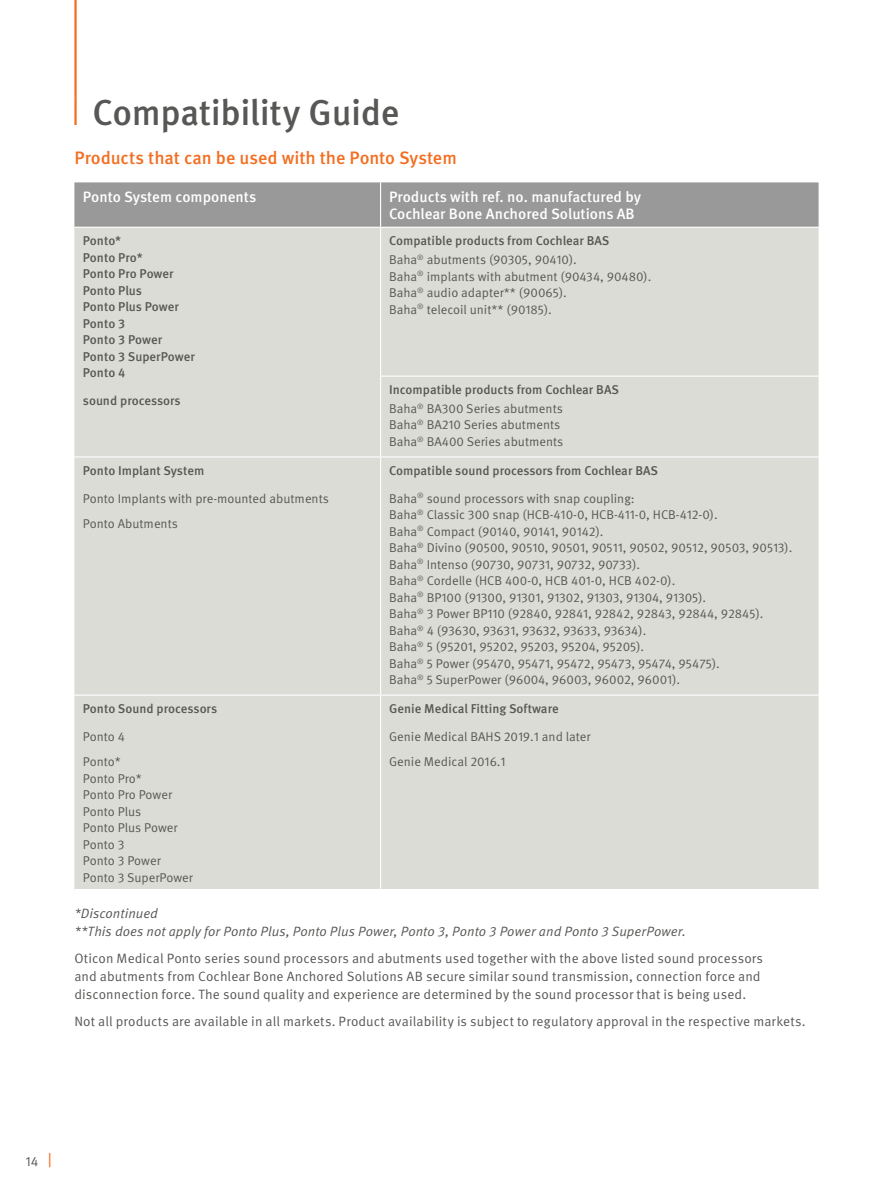
<style>
.page{position:relative;width:893px;height:1191px;background:#fff}
.page>*{position:absolute;margin:0;border:0;box-sizing:border-box;transform-origin:0 0}
.t1{font:500 36px "Meta Pro OM";letter-spacing:-.01em;color:#575855}
.t2{font:500 18px "Meta Pro OM";letter-spacing:-.005em;color:#f36e21}
.t3{font:500 15px/16.5px "Meta Pro OM";color:#fff}
.t4{font:13.5px/18px "Meta Pro OM";letter-spacing:.005em;color:#575855}
.t5{font:italic 13.5px/18px "Meta Pro OM";letter-spacing:.005em;color:#575855}
.t6{font:12.75px/16.5px "Meta Pro OM";color:#575855}
.t7{font:500 12.75px/16.5px "Meta Pro OM";color:#575855}
.s1{font-weight:400}
</style>
<div class="page">
<div style="left:74px;top:182px;width:745px;height:45px;background:#989998"></div>
<div style="left:74px;top:228px;width:745px;height:661px;background:#dcdcd7"></div>
<hr style="left:380px;top:182px;width:1px;height:45px;background:#fff">
<hr style="left:380px;top:228px;width:1px;height:147px;background:#fff">
<hr style="left:380px;top:375px;width:439px;height:2px;background:#fff">
<hr style="left:380px;top:377px;width:1px;height:79px;background:#fff">
<hr style="left:74px;top:456px;width:307px;height:1px;background:#fff">
<hr style="left:381px;top:456px;width:438px;height:1px;background:#fff">
<hr style="left:380px;top:457px;width:1px;height:237px;background:#fff">
<hr style="left:74px;top:694px;width:307px;height:1px;background:#fff">
<hr style="left:381px;top:694px;width:438px;height:1px;background:#fff">
<hr style="left:380px;top:695px;width:1px;height:194px;background:#fff">
<hr style="left:74px;top:0;width:3px;height:98px;background:#f36e21">
<hr style="left:74px;top:98px;width:3px;height:27px;background:#f36e21">
<h1 class="t1" style="left:93px;top:90px;width:308px">Compatibility Guide</h1>
<h2 class="t2" style="left:74px;top:147px;width:384px">Products that can be used with the Ponto System</h2>
<p class="t3" style="left:83px;top:189px;width:175px">Ponto System components</p>
<p class="t3" style="left:389px;top:189px;width:254px">Products with ref. no. manufactured by<br>Cochlear Bone Anchored Solutions AB</p>
<p class="t7" style="left:83px;top:233px;width:113px">Ponto*<br>Ponto Pro*<br>Ponto Pro Power<br>Ponto Plus<br>Ponto Plus Power<br>Ponto 3<br>Ponto 3 Power<br>Ponto 3 SuperPower<br>Ponto 4</p>
<p class="t7" style="left:83px;top:392px;width:99px">sound processors</p>
<p class="t7" style="left:389px;top:232px;width:222px;line-height:18.6px">Compatible products from Cochlear BAS<br><span class="s1">Baha</span><sup>®</sup> <span class="s1">abutments (90305, 90410).</span></p>
<p class="t6" style="left:389px;top:268px;width:264px">Baha<sup>®</sup> implants with abutment (90434, 90480).<br>Baha<sup>®</sup> audio adapter** (90065).<br>Baha<sup>®</sup> telecoil unit** (90185).</p>
<p class="t7" style="left:389px;top:381px;width:232px;line-height:18.6px">Incompatible products from Cochlear BAS<br><span class="s1">Baha</span><sup>®</sup> <span class="s1">BA300 Series abutments</span></p>
<p class="t6" style="left:389px;top:417px;width:176px">Baha<sup>®</sup> BA210 Series abutments<br>Baha<sup>®</sup> BA400 Series abutments</p>
<p class="t7" style="left:83px;top:462px;width:123px">Ponto Implant System</p>
<p class="t6" style="left:83px;top:486px;width:248px;line-height:25.5px">Ponto Implants with pre-mounted abutments<br>Ponto Abutments</p>
<p class="t7" style="left:83px;top:700px;width:136px">Ponto Sound processors</p>
<p class="t6" style="left:83px;top:724px;width:44px;line-height:25.5px">Ponto 4<br>Ponto*</p>
<p class="t6" style="left:83px;top:770px;width:112px">Ponto Pro*<br>Ponto Pro Power<br>Ponto Plus<br>Ponto Plus Power<br>Ponto 3<br>Ponto 3 Power<br>Ponto 3 SuperPower</p>
<p class="t7" style="left:389px;top:457px;width:271px;line-height:27.6px">Compatible sound processors from Cochlear BAS<br><span class="s1">Baha</span><sup>®</sup> <span class="s1">sound processors with snap coupling:</span></p>
<p class="t6" style="left:389px;top:507px;width:405px">Baha<sup>®</sup> Classic 300 snap (HCB-410-0, HCB-411-0, HCB-412-0).<br>Baha<sup>®</sup> Compact (90140, 90141, 90142).<br>Baha<sup>®</sup> Divino (90500, 90510, 90501, 90511, 90502, 90512, 90503, 90513).<br>Baha<sup>®</sup> Intenso (90730, 90731, 90732, 90733).<br>Baha<sup>®</sup> Cordelle (HCB 400-0, HCB 401-0, HCB 402-0).<br>Baha<sup>®</sup> BP100 (91300, 91301, 91302, 91303, 91304, 91305).<br>Baha<sup>®</sup> 3 Power BP110 (92840, 92841, 92842, 92843, 92844, 92845).<br>Baha<sup>®</sup> 4 (93630, 93631, 93632, 93633, 93634).<br>Baha<sup>®</sup> 5 (95201, 95202, 95203, 95204, 95205).<br>Baha<sup>®</sup> 5 Power (95470, 95471, 95472, 95473, 95474, 95475).<br>Baha<sup>®</sup> 5 SuperPower (96004, 96003, 96002, 96001).</p>
<p class="t7" style="left:389px;top:700px;width:171px">Genie Medical Fitting Software</p>
<p class="t6" style="left:389px;top:724px;width:203px;line-height:25.5px">Genie Medical BAHS 2019.1 and later<br>Genie Medical 2016.1</p>
<p class="t5" style="left:74px;top:905px;width:613px">*Discontinued<br>**This does not apply for Ponto Plus, Ponto Plus Power, Ponto 3, Ponto 3 Power and Ponto 3 SuperPower.</p>
<p class="t4" style="left:74px;top:949px;width:690px">Oticon Medical Ponto series sound processors and abutments used together with the above listed sound processors and abutments from Cochlear Bone Anchored Solutions AB secure similar sound transmission, connection force and disconnection force. The sound quality and experience are determined by the sound processor that is being used.</p>
<p class="t4" style="left:74px;top:1012px;width:733px">Not all products are available in all markets. Product availability is subject to regulatory approval in the respective markets.</p>
<p class="t4" style="left:26px;top:1152px;width:14px">14</p>
</div>
